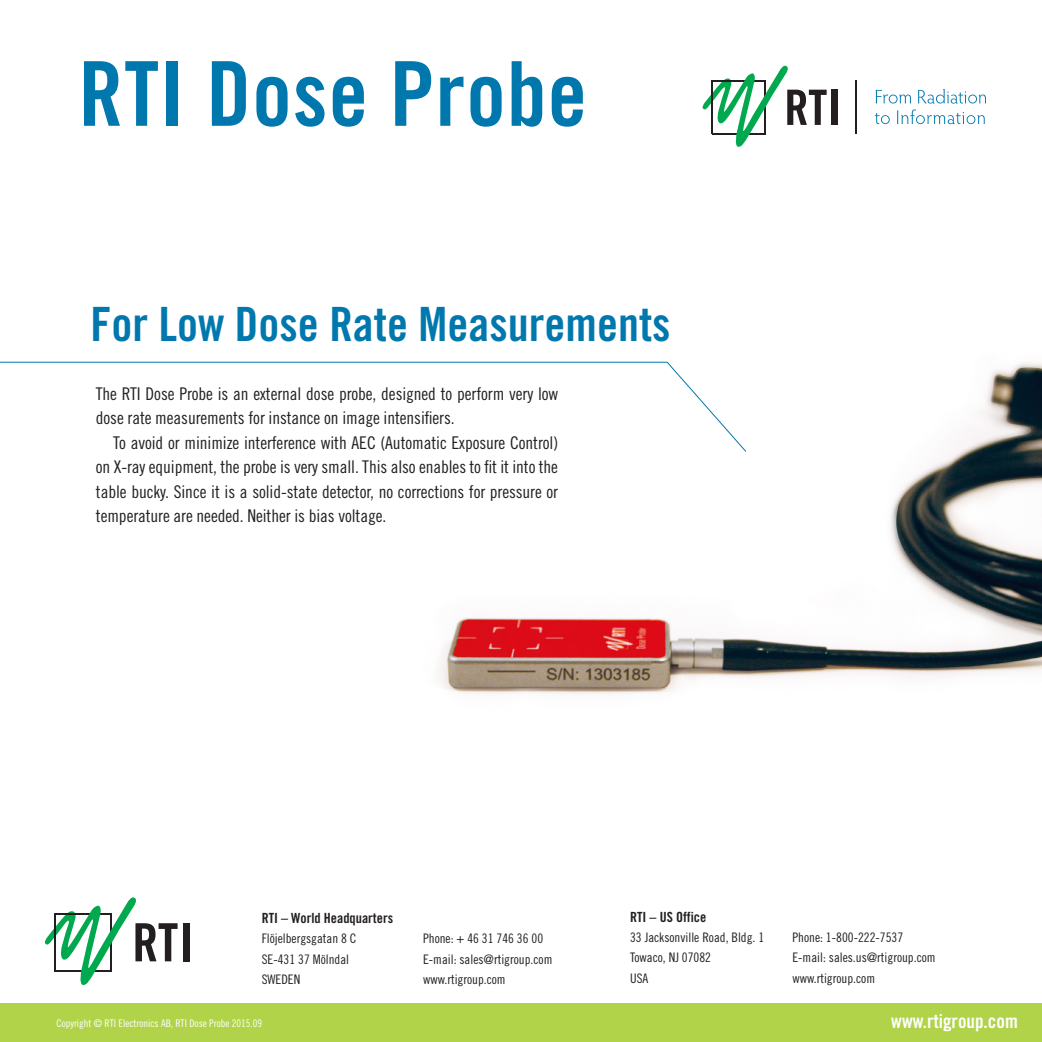
<style>
.page{position:relative;width:1042px;height:1042px;background:#fff}
.page>*{position:absolute;margin:0;border:0;box-sizing:border-box;transform-origin:0 0}
.t1{font:89.42px "Trade Gothic LT Std Bd Cn 20";letter-spacing:.01em;color:#0078ae}
.t2{font:47.25px "Trade Gothic LT Std Bd Cn 20";color:#0078ae}
.rubrik{font:19.25px "Trade Gothic LT Std Bd Cn 20";color:#fff}
.t3{font:17.5px/24.5px "Trade Gothic LT Std Cn 18";letter-spacing:-.005em;color:#231f20}
.t4{font:14px "Trade Gothic LT Std Bd Cn 20";color:#231f20}
.t5{font:13.12px "Trade Gothic LT Std Cn 18";color:#231f20}
.t6{font:10.5px "Trade Gothic LT Std Cn 18";color:#fff}
</style>
<div class="page">
<img style="left:340px;top:361px;width:702px;height:334px">
<svg style="left:0;top:362px;width:746px;height:90px"></svg>
<svg style="left:45px;top:897px;width:133px;height:88px"></svg>
<div style="left:183px;top:923px;width:6px;height:38px;background:#231f20"></div>
<div style="left:0;top:1004px;width:1042px;height:38px;background:#b1d349"></div>
<svg style="left:856px;top:80px;width:1px;height:54px"></svg>
<svg style="left:702px;top:65px;width:124px;height:82px"></svg>
<div style="left:831px;top:90px;width:6px;height:35px;background:#231f20"></div>
<svg style="left:875px;top:89px;width:111px;height:35px"></svg>
<p class="t1" style="left:79px;top:40px;width:510px">RTI Dose Probe</p>
<p class="t2" style="left:91px;top:296px;width:581px">For Low Dose Rate Measurements</p>
<p class="t3" style="left:96px;top:381px;width:464px">The RTI Dose Probe is an external dose probe, designed to perform very low dose rate measurements for instance on image intensifiers.</p>
<p class="t3" style="left:96px;top:430px;width:464px;text-align:justify;text-indent:17px">To avoid or minimize interference with AEC (Automatic Exposure Control) on X-ray equipment, the probe is very small. This also enables to fit it into the table bucky. Since it is a solid-state detector, no corrections for pressure or temperature are needed. Neither is bias voltage.</p>
<p class="t4" style="left:262px;top:909px;width:133px">RTI – World Headquarters</p>
<p class="t5" style="left:262px;top:931px;width:96px">Flöjelbergsgatan 8 C</p>
<p class="t5" style="left:423px;top:931px;width:122px">Phone: + 46 31 746 36 00</p>
<p class="t5" style="left:262px;top:951px;width:89px">SE-431 37 Mölndal</p>
<p class="t5" style="left:423px;top:951px;width:131px">E-mail: sales@rtigroup.com</p>
<p class="t5" style="left:262px;top:971px;width:40px">SWEDEN</p>
<p class="t5" style="left:423px;top:971px;width:84px">www.rtigroup.com</p>
<p class="t4" style="left:630px;top:908px;width:78px">RTI – US Office</p>
<p class="t5" style="left:630px;top:929px;width:136px">33 Jacksonville Road, Bldg. 1</p>
<p class="t5" style="left:630px;top:950px;width:82px">Towaco, NJ 07082</p>
<p class="t5" style="left:630px;top:970px;width:20px">USA</p>
<p class="t5" style="left:792px;top:929px;width:112px">Phone: 1-800-222-7537</p>
<p class="t5" style="left:792px;top:950px;width:145px">E-mail: sales.us@rtigroup.com</p>
<p class="t5" style="left:792px;top:970px;width:84px">www.rtigroup.com</p>
<p class="t6" style="left:57px;top:1017px;width:207px">Copyright © RTI Electronics AB, RTI Dose Probe 2015.09</p>
<p class="rubrik" style="left:891px;top:1009px;width:128px">www.rtigroup.com</p>
<p class="rubrik" style="left:946px;top:1009px;width:74px">www.rti.se</p>
</div>
